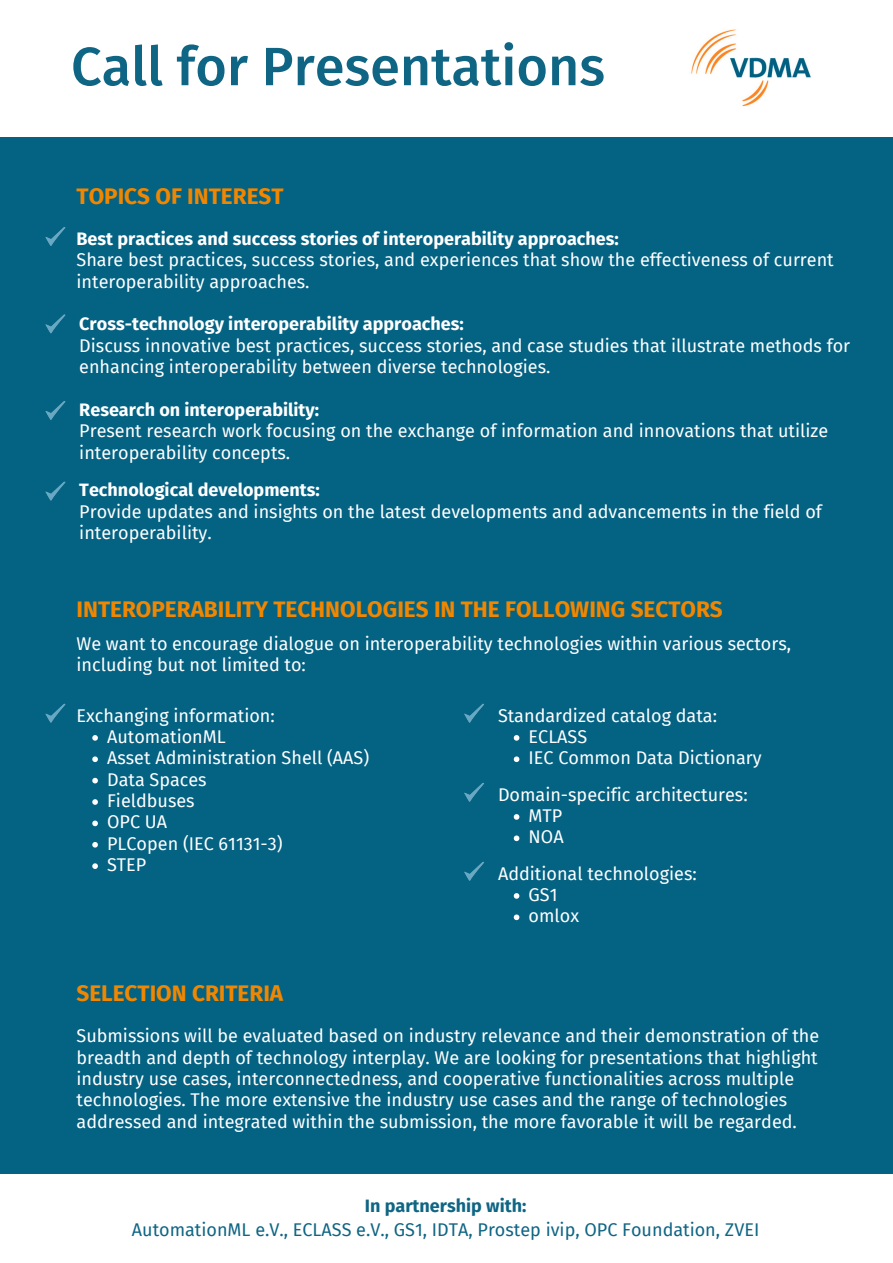
<style>
.page{position:relative;width:893px;height:1263px;background:#fff}
.page>*{position:absolute;margin:0;border:0;box-sizing:border-box;transform-origin:0 0}
.t1{font:500 54px "Fira Sans";color:#0f6584}
.t2{font:700 22.5px "Fira Sans";color:#f18700}
.t3{font:18px/21.4px "Fira Sans";color:#fff}
.t4{font:700 18px "Fira Sans";color:#fff}
.t5{font:18px "Fira Sans";color:#0f6584}
.t6{font:700 18px "Fira Sans";color:#0f6584}
</style>
<div class="page">
<div style="left:0;top:138px;width:893px;height:1036px;background:#046283"></div>
<svg style="left:45px;top:227px;width:21px;height:19px"></svg>
<svg style="left:45px;top:314px;width:21px;height:19px"></svg>
<svg style="left:45px;top:401px;width:21px;height:19px"></svg>
<img style="left:691px;top:29px;width:120px;height:78px">
<svg style="left:45px;top:481px;width:21px;height:20px"></svg>
<svg style="left:45px;top:703px;width:21px;height:20px"></svg>
<svg style="left:464px;top:703px;width:20px;height:20px"></svg>
<svg style="left:92px;top:735px;width:6px;height:6px"></svg>
<svg style="left:92px;top:756px;width:6px;height:6px"></svg>
<svg style="left:92px;top:778px;width:6px;height:5px"></svg>
<svg style="left:92px;top:799px;width:6px;height:6px"></svg>
<svg style="left:92px;top:820px;width:6px;height:6px"></svg>
<svg style="left:92px;top:842px;width:6px;height:5px"></svg>
<svg style="left:92px;top:863px;width:6px;height:6px"></svg>
<svg style="left:514px;top:735px;width:5px;height:6px"></svg>
<svg style="left:514px;top:756px;width:5px;height:6px"></svg>
<svg style="left:464px;top:782px;width:20px;height:20px"></svg>
<svg style="left:514px;top:814px;width:5px;height:6px"></svg>
<svg style="left:514px;top:835px;width:5px;height:6px"></svg>
<svg style="left:464px;top:861px;width:20px;height:20px"></svg>
<svg style="left:514px;top:893px;width:5px;height:6px"></svg>
<svg style="left:514px;top:914px;width:5px;height:6px"></svg>
<p class="t1" style="left:71px;top:35px;width:535px">Call for Presentations</p>
<p class="t2" style="left:77px;top:183px;width:208px">TOPICS OF INTEREST</p>
<p class="t4" style="left:77px;top:228px;width:544px">Best practices and success stories of interoperability approaches:</p>
<p class="t3" style="left:77px;top:249px;width:758px">Share best practices, success stories, and experiences that show the effectiveness of current interoperability approaches.</p>
<p class="t4" style="left:79px;top:313px;width:386px">Cross-technology interoperability approaches:</p>
<p class="t3" style="left:79px;top:335px;width:772px">Discuss innovative best practices, success stories, and case studies that illustrate methods for enhancing interoperability between diverse technologies.</p>
<h2 class="t4" style="left:79px;top:399px;width:241px">Research on interoperability:</h2>
<p class="t3" style="left:79px;top:420px;width:750px">Present research work focusing on the exchange of information and innovations that utilize interoperability concepts.</p>
<p class="t4" style="left:79px;top:480px;width:242px">Technological developments:</p>
<p class="t3" style="left:79px;top:501px;width:744px">Provide updates and insights on the latest developments and advancements in the field of interoperability.</p>
<p class="t2" style="left:77px;top:596px;width:648px">INTEROPERABILITY TECHNOLOGIES IN THE FOLLOWING SECTORS</p>
<p class="t3" style="left:77px;top:633px;width:716px">We want to encourage dialogue on interoperability technologies within various sectors, including but not limited to:</p>
<p class="t3" style="left:77px;top:705px;width:200px">Exchanging information:</p>
<p class="t3" style="left:107px;top:726px;width:120px">AutomationML</p>
<p class="t3" style="left:107px;top:747px;width:264px">Asset Administration Shell (AAS)</p>
<h2 class="t3" style="left:107px;top:769px;width:101px">Data Spaces</h2>
<p class="t3" style="left:107px;top:790px;width:89px">Fieldbuses</p>
<p class="t3" style="left:107px;top:812px;width:61px">OPC UA</p>
<p class="t3" style="left:107px;top:833px;width:177px">PLCopen (IEC 61131-3)</p>
<p class="t3" style="left:107px;top:854px;width:41px">STEP</p>
<p class="t2" style="left:77px;top:979px;width:208px">SELECTION CRITERIA</p>
<p class="t3" style="left:498px;top:705px;width:220px">Standardized catalog data:</p>
<p class="t3" style="left:528px;top:726px;width:60px">ECLASS</p>
<p class="t3" style="left:528px;top:747px;width:235px">IEC Common Data Dictionary</p>
<p class="t3" style="left:498px;top:784px;width:251px">Domain-specific architectures:</p>
<p class="t3" style="left:528px;top:805px;width:35px">MTP</p>
<p class="t3" style="left:528px;top:827px;width:37px">NOA</p>
<p class="t3" style="left:498px;top:863px;width:200px">Additional technologies:</p>
<p class="t3" style="left:528px;top:884px;width:30px">GS1</p>
<p class="t3" style="left:528px;top:906px;width:52px">omlox</p>
<p class="t3" style="left:77px;top:1025px;width:744px">Submissions will be evaluated based on industry relevance and their demonstration of the breadth and depth of technology interplay. We are looking for presentations that highlight industry use cases, interconnectedness, and cooperative functionalities across multiple technologies. The more extensive the industry use cases and the range of technologies addressed and integrated within the submission, the more favorable it will be regarded.</p>
<p class="t6" style="left:365px;top:1195px;width:163px">In partnership with:</p>
<p class="t5" style="left:132px;top:1219px;width:629px">AutomationML e.V., ECLASS e.V., GS1, IDTA, Prostep ivip, OPC Foundation, ZVEI</p>
</div>
